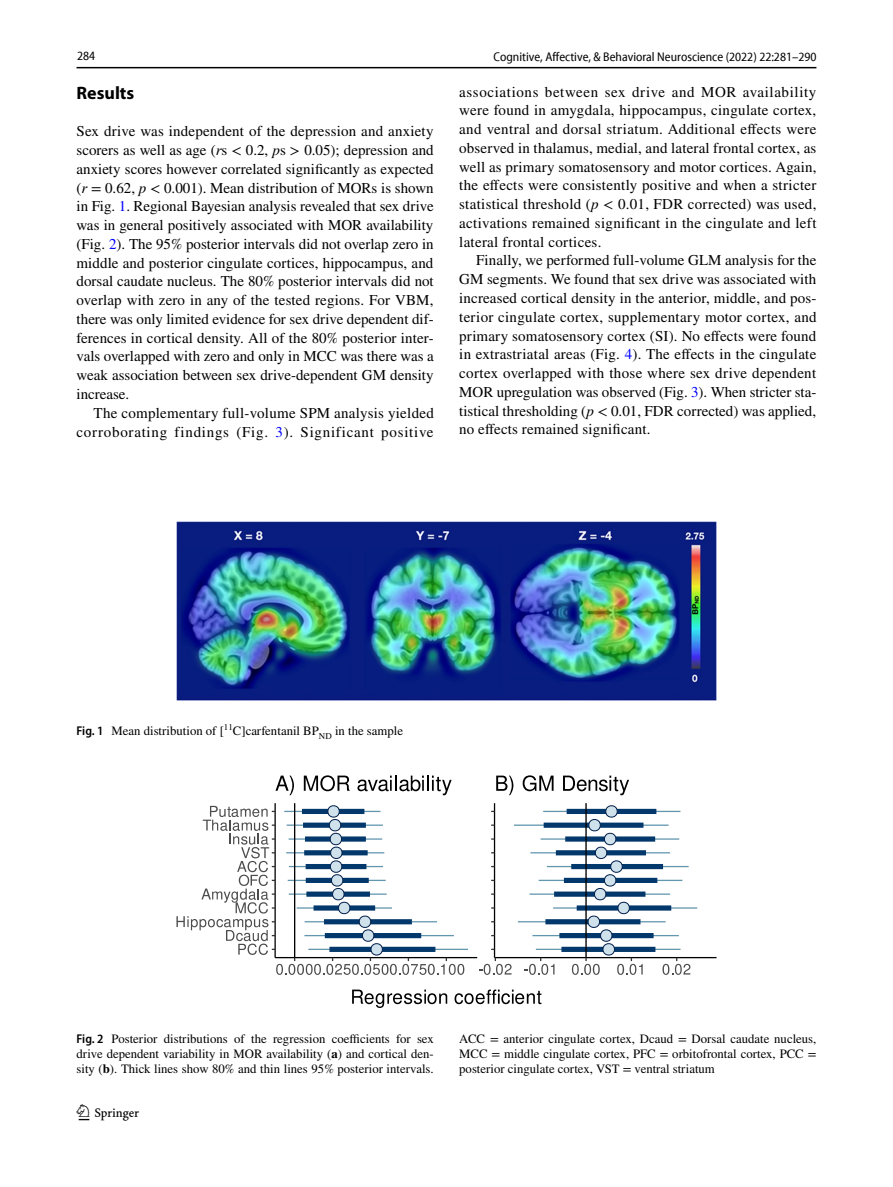
<style>
.page{position:relative;width:893px;height:1187px;background:#fff}
.page>*{position:absolute;margin:0;border:0;box-sizing:border-box;transform-origin:0 0}
.t1{font:22.5px "Springnew Regular 2";color:#000}
.t2{font:700 18px "Myriad Pro";color:#000}
.t3{font:15px/18.8px "STIX";letter-spacing:.02em;color:#000;text-align:justify}
.t4{font:15px/18.8px "STIX";letter-spacing:.04em;color:#000;text-align:right}
.t5{font:12.75px/15px "STIX";color:#000;text-align:justify}
.t6{font:semi-condensed 12.75px "Myriad Pro Unic";color:#000}
.t7{font:12.75px "Myriad Pro Unic Semi Condensed 2";color:#000}
.s1{font-style:italic}
.s2{color:#00f}
.s3{font-family:"Myriad Pro";font-weight:600;font-stretch:semi-condensed}
.s4{font-weight:700}
</style>
<div class="page">
<hr style="left:77px;top:67px;width:739px;height:1px;background:#000">
<img style="left:176px;top:521px;width:540px;height:179px">
<hr style="left:308px;top:948px;width:160px;height:1px;background:#6397b0">
<hr style="left:275px;top:956px;width:202px;height:2px;background:#000">
<svg style="left:176px;top:803px;width:288px;height:171px"></svg>
<svg style="left:275px;top:775px;width:19px;height:20px"></svg>
<svg style="left:304px;top:775px;width:46px;height:16px"></svg>
<svg style="left:357px;top:775px;width:95px;height:20px"></svg>
<hr style="left:536px;top:948px;width:144px;height:1px;background:#6397b0">
<hr style="left:532px;top:934px;width:147px;height:2px;background:#6397b0">
<hr style="left:518px;top:921px;width:148px;height:1px;background:#6397b0">
<hr style="left:553px;top:907px;width:144px;height:1px;background:#6397b0">
<hr style="left:529px;top:893px;width:141px;height:1px;background:#6397b0">
<hr style="left:539px;top:879px;width:143px;height:2px;background:#6397b0">
<hr style="left:547px;top:865px;width:142px;height:2px;background:#6397b0">
<hr style="left:530px;top:852px;width:140px;height:1px;background:#6397b0">
<hr style="left:541px;top:838px;width:138px;height:1px;background:#6397b0">
<hr style="left:514px;top:824px;width:155px;height:1px;background:#6397b0">
<hr style="left:543px;top:810px;width:137px;height:2px;background:#6397b0">
<div style="left:561px;top:946px;width:94px;height:5px;background:#02386b"></div>
<div style="left:559px;top:932px;width:95px;height:6px;background:#02386b"></div>
<div style="left:545px;top:919px;width:95px;height:5px;background:#02386b"></div>
<div style="left:577px;top:905px;width:94px;height:5px;background:#02386b"></div>
<div style="left:554px;top:891px;width:91px;height:5px;background:#02386b"></div>
<div style="left:564px;top:877px;width:93px;height:5px;background:#02386b"></div>
<div style="left:571px;top:863px;width:92px;height:6px;background:#02386b"></div>
<div style="left:556px;top:850px;width:90px;height:5px;background:#02386b"></div>
<div style="left:565px;top:836px;width:90px;height:5px;background:#02386b"></div>
<div style="left:544px;top:822px;width:99px;height:5px;background:#02386b"></div>
<div style="left:567px;top:808px;width:89px;height:6px;background:#02386b"></div>
<hr style="left:494px;top:803px;width:1px;height:154px;background:#000">
<hr style="left:494px;top:956px;width:222px;height:2px;background:#000">
<svg style="left:479px;top:957px;width:33px;height:17px"></svg>
<svg style="left:524px;top:957px;width:30px;height:17px"></svg>
<svg style="left:572px;top:803px;width:71px;height:171px"></svg>
<svg style="left:662px;top:957px;width:28px;height:17px"></svg>
<svg style="left:496px;top:775px;width:17px;height:20px"></svg>
<svg style="left:523px;top:775px;width:31px;height:16px"></svg>
<svg style="left:563px;top:775px;width:66px;height:20px"></svg>
<svg style="left:352px;top:989px;width:95px;height:18px"></svg>
<svg style="left:455px;top:989px;width:86px;height:15px"></svg>
<p class="t7" style="left:77px;top:51px;width:20px">284</p>
<p class="t6" style="left:493px;top:52px;width:325px">Cognitive, Affective, &amp; Behavioral Neuroscience (2022) 22:281–290</p>
<p class="t2" style="left:77px;top:81px;width:59px">Results</p>
<p class="t3" style="left:77px;top:123px;width:359px">Sex drive was independent of the depression and anxiety scorers as well as age (<span class="s1">r</span>s &lt; 0.2, <span class="s1">p</span>s &gt; 0.05); depression and anxiety scores however correlated significantly as expected (<span class="s1">r</span> = 0.62, <span class="s1">p</span> &lt; 0.001). Mean distribution of MORs is shown in Fig. <span class="s2">1</span>. Regional Bayesian analysis revealed that sex drive was in general positively associated with MOR availability (Fig. <span class="s2">2</span>). The 95% posterior intervals did not overlap zero in middle and posterior cingulate cortices, hippocampus, and dorsal caudate nucleus. The 80% posterior intervals did not overlap with zero in any of the tested regions. For VBM, there was only limited evidence for sex drive dependent dif&shy;ferences in cortical density. All of the 80% posterior inter&shy;vals overlapped with zero and only in MCC was there was a weak association between sex drive-dependent GM density increase.</p>
<p class="t4" style="left:77px;top:404px;width:359px">The complementary full-volume SPM analysis yielded corroborating findings (Fig. <span class="s2">3</span>). Significant positive</p>
<p class="t3" style="left:459px;top:83px;width:359px">associations between sex drive and MOR availability were found in amygdala, hippocampus, cingulate cortex, and ventral and dorsal striatum. Additional effects were observed in thalamus, medial, and lateral frontal cortex, as well as primary somatosensory and motor cortices. Again, the effects were consistently positive and when a stricter statistical threshold (<span class="s1">p</span> &lt; 0.01, FDR corrected) was used, activations remained significant in the cingulate and left lateral frontal cortices.</p>
<p class="t3" style="left:459px;top:252px;width:359px;text-indent:17px">Finally, we performed full-volume GLM analysis for the GM segments. We found that sex drive was associated with increased cortical density in the anterior, middle, and pos&shy;terior cingulate cortex, supplementary motor cortex, and primary somatosensory cortex (SI). No effects were found in extrastriatal areas (Fig. <span class="s2">4</span>). The effects in the cingulate cortex overlapped with those where sex drive dependent MOR upregulation was observed (Fig. <span class="s2">3</span>). When stricter sta&shy;tistical thresholding (<span class="s1">p</span> &lt; 0.01, FDR corrected) was applied, no effects remained significant.</p>
<p class="t5" style="left:77px;top:724px;width:328px"><span class="s3">Fig. 1</span> Mean distribution of [<sup>11</sup>C]carfentanil BP<sub>ND</sub> in the sample</p>
<p class="t5" style="left:77px;top:1032px;width:359px"><span class="s3">Fig. 2</span> Posterior distributions of the regression coefficients for sex drive dependent variability in MOR availability (<span class="s4">a</span>) and cortical den&shy;sity (<span class="s4">b</span>). Thick lines show 80% and thin lines 95% posterior intervals.</p>
<p class="t5" style="left:459px;top:1032px;width:359px">ACC = anterior cingulate cortex, Dcaud = Dorsal caudate nucleus, MCC = middle cingulate cortex, PFC = orbitofrontal cortex, PCC = posterior cingulate cortex, VST = ventral striatum</p>
<h1 class="t1" style="left:79px;top:1104px;width:62px">1 3</h1>
</div>
